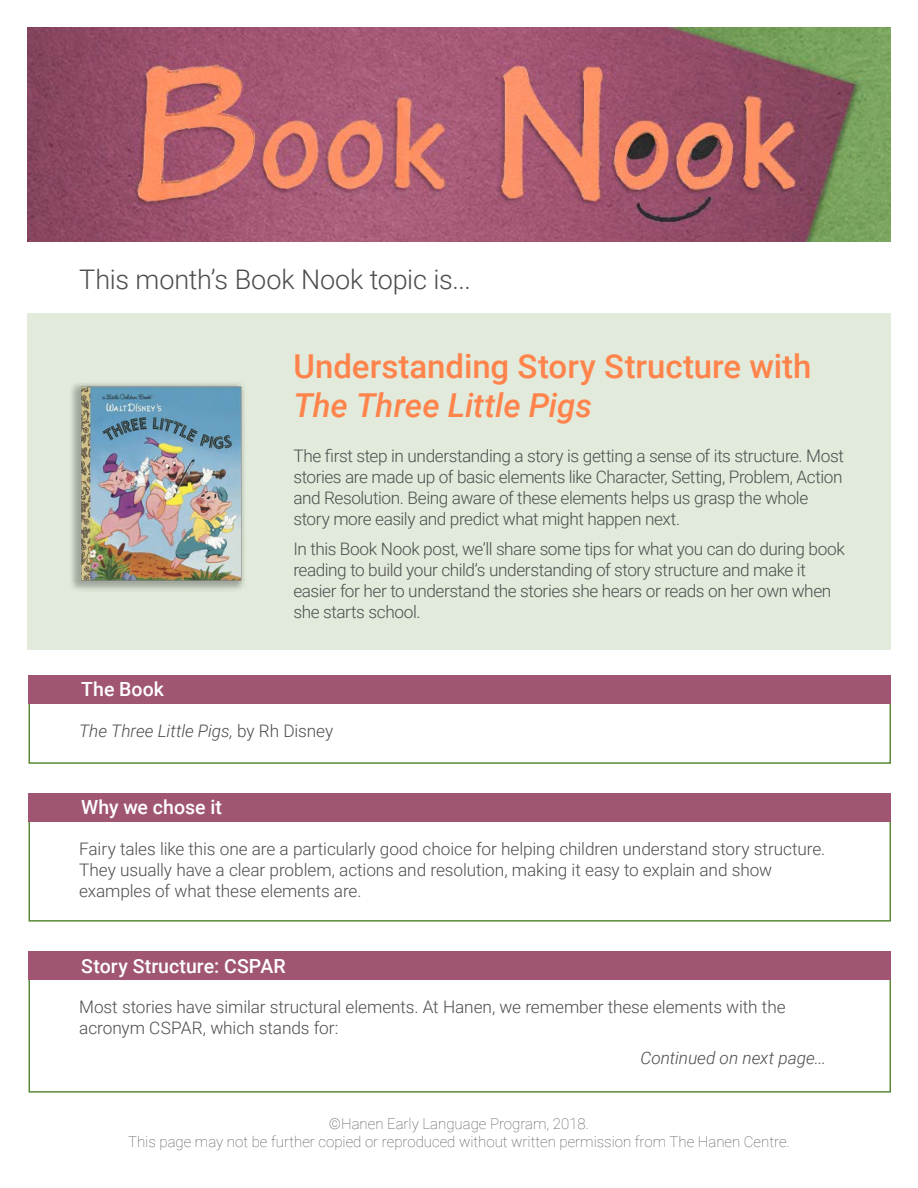
<style>
.page{position:relative;width:918px;height:1188px;background:#fff}
.page>*{position:absolute;margin:0;border:0;box-sizing:border-box;transform-origin:0 0}
.t1{font:500 33px "Roboto";color:#ff834b}
.t2{font:italic 500 33px "Roboto";letter-spacing:-.005em;color:#ff834b}
.t3{font:300 27px "Roboto";letter-spacing:-.005em;color:#4d4d4d}
.t4{font:500 19.5px "Roboto";color:#fff}
.t5{font:300 17.25px/21px "Roboto";letter-spacing:-.02em;color:#4d4d4d}
.t6{font:italic 300 17.25px "Roboto";letter-spacing:-.005em;color:#4d4d4d}
.t7{font:100 15px/18px "Roboto";color:#4d4d4d;text-align:center}
.s1{font-style:normal}
</style>
<div class="page">
<img style="left:27px;top:27px;width:864px;height:214px">
<div style="left:27px;top:313px;width:864px;height:337px;background:#e1eadb"></div>
<img style="left:71px;top:382px;width:173px;height:208px">
<div style="left:28px;top:675px;width:863px;height:89px;border:2px solid #598b38"></div>
<div style="left:28px;top:793px;width:863px;height:129px;border:2px solid #598b38"></div>
<div style="left:28px;top:952px;width:863px;height:141px;border:2px solid #598b38"></div>
<div style="left:28px;top:675px;width:863px;height:29px;background:#a05673"></div>
<div style="left:28px;top:793px;width:863px;height:29px;background:#a05673"></div>
<div style="left:28px;top:952px;width:863px;height:28px;background:#a05673"></div>
<h2 class="t3" style="left:79px;top:260px;width:393px">This month’s Book Nook topic is...</h2>
<p class="t4" style="left:81px;top:675px;width:84px">The Book</p>
<h1 class="t1" style="left:293px;top:343px;width:520px">Understanding Story Structure with</h1>
<h1 class="t2" style="left:293px;top:382px;width:300px">The Three Little Pigs</h1>
<p class="t5" style="left:293px;top:445px;width:552px">The first step in understanding a story is getting a sense of its structure. Most stories are made up of basic elements like Character, Setting, Problem, Action and Resolution. Being aware of these elements helps us grasp the whole story more easily and predict what might happen next.</p>
<p class="t5" style="left:293px;top:538px;width:553px">In this Book Nook post, we’ll share some tips for what you can do during book reading to build your child’s understanding of story structure and make it easier for her to understand the stories she hears or reads on her own when she starts school.</p>
<p class="t6" style="left:79px;top:718px;width:256px">The Three Little Pigs, <span class="s1">by Rh Disney</span></p>
<p class="t4" style="left:81px;top:794px;width:142px">Why we chose it</p>
<p class="t5" style="left:79px;top:837px;width:748px">Fairy tales like this one are a particularly good choice for helping children understand story structure.<br>They usually have a clear problem, actions and resolution, making it easy to explain and show examples of what these elements are.</p>
<p class="t4" style="left:81px;top:952px;width:206px">Story Structure: CSPAR</p>
<p class="t5" style="left:79px;top:996px;width:708px">Most stories have similar structural elements. At Hanen, we remember these elements with the acronym CSPAR, which stands for:</p>
<p class="t6" style="left:641px;top:1046px;width:187px">Continued on next page...</p>
<p class="t7" style="left:128px;top:1114px;width:663px">©Hanen Early Language Program, 2018.<br>This page may not be further copied or reproduced without written permission from The Hanen Centre.</p>
</div>
